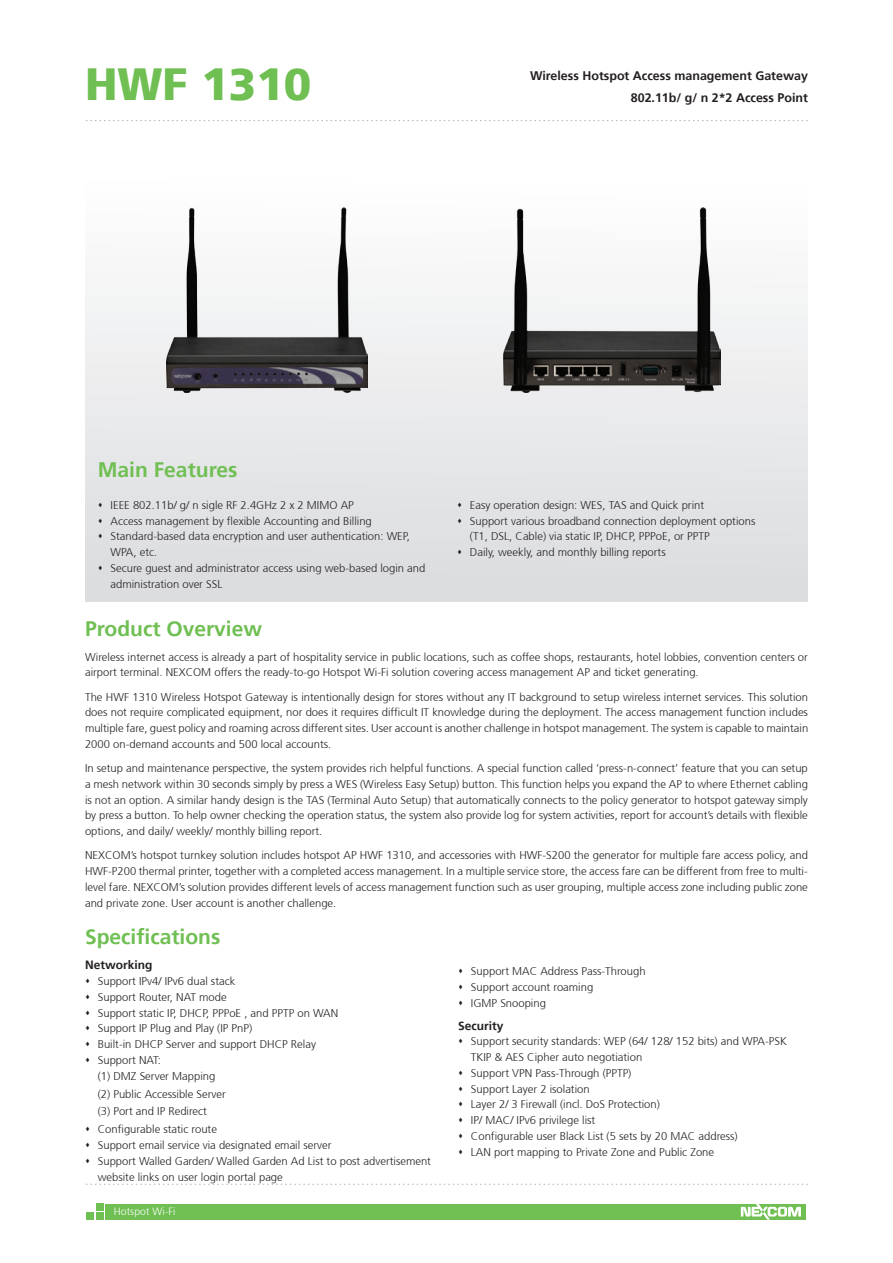
<style>
.page{position:relative;width:893px;height:1263px;background:#fff}
.page>*{position:absolute;margin:0;border:0;box-sizing:border-box;transform-origin:0 0}
.model_name{font:900 45px "Frutiger 75";color:#6fbf53}
.t1{font:700 21px "Frutiger 65";color:#6fbf53}
.model_describe{font:700 12.45px "Frutiger 65";color:#231f20}
.item{font:700 12px "Frutiger 65";color:#231f20}
.product_overview{font:300 11.25px/15.8px "Frutiger 45";color:#231f20;text-align:justify}
.content{font:300 11.25px/15.8px "Frutiger 45";color:#231f20}
.order_info{font:300 11.25px "Frutiger 45";color:#231f20}
.series_no{font:300 10.5px "Frutiger 45";color:#fff}
</style>
<div class="page">
<svg style="left:86px;top:120px;width:722px;height:1px"></svg>
<svg style="left:86px;top:1184px;width:722px;height:1px"></svg>
<div style="left:85px;top:135px;width:723px;height:466px;background:linear-gradient(to bottom,#fff,#dadbde)"></div>
<div style="left:106px;top:1204px;width:700px;height:15px;background:#6fbf53"></div>
<div style="left:96px;top:1203px;width:7px;height:7px;background:#6fbf53"></div>
<div style="left:96px;top:1213px;width:7px;height:7px;background:#6fbf53"></div>
<div style="left:87px;top:1213px;width:7px;height:7px;background:#6fbf53"></div>
<svg style="left:741px;top:1204px;width:60px;height:15px"></svg>
<img style="left:166px;top:208px;width:201px;height:185px">
<img style="left:503px;top:207px;width:217px;height:185px">
<svg style="left:99px;top:502px;width:3px;height:5px"></svg>
<svg style="left:99px;top:518px;width:3px;height:5px"></svg>
<svg style="left:99px;top:534px;width:3px;height:4px"></svg>
<svg style="left:99px;top:565px;width:3px;height:5px"></svg>
<svg style="left:458px;top:502px;width:3px;height:5px"></svg>
<svg style="left:458px;top:518px;width:3px;height:5px"></svg>
<svg style="left:458px;top:550px;width:3px;height:4px"></svg>
<p class="model_name" style="left:85px;top:57px;width:228px">HWF 1310</p>
<p class="model_describe" style="left:530px;top:68px;width:279px">Wireless Hotspot Access management Gateway</p>
<p class="model_describe" style="left:631px;top:90px;width:179px">802.11b/ g/ n 2*2 Access Point</p>
<p class="t1" style="left:98px;top:458px;width:141px">Main Features</p>
<p class="content" style="left:111px;top:497px;width:245px">IEEE 802.11b/ g/ n sigle RF 2.4GHz 2 x 2 MIMO AP</p>
<p class="content" style="left:111px;top:513px;width:263px">Access management by flexible Accounting and Billing</p>
<p class="content" style="left:111px;top:529px;width:301px">Standard-based data encryption and user authentication: WEP,<br>WPA, etc.</p>
<p class="content" style="left:111px;top:560px;width:316px">Secure guest and administrator access using web-based login and administration over SSL</p>
<p class="content" style="left:470px;top:497px;width:236px">Easy operation design: WES, TAS and Quick print</p>
<p class="content" style="left:470px;top:513px;width:287px">Support various broadband connection deployment options (T1, DSL, Cable) via static IP, DHCP, PPPoE, or PPTP</p>
<p class="content" style="left:470px;top:544px;width:197px">Daily, weekly, and monthly billing reports</p>
<p class="t1" style="left:85px;top:617px;width:179px">Product Overview</p>
<p class="product_overview" style="left:85px;top:649px;width:724px">Wireless internet access is already a part of hospitality service in public locations, such as coffee shops, restaurants, hotel lobbies, convention centers or airport terminal. NEXCOM offers the ready-to-go Hotspot Wi-Fi solution covering access management AP and ticket generating.</p>
<p class="product_overview" style="left:85px;top:689px;width:725px">The HWF 1310 Wireless Hotspot Gateway is intentionally design for stores without any IT background to setup wireless internet services. This solution does not require complicated equipment, nor does it requires difficult IT knowledge during the deployment. The access management function includes multiple fare, guest policy and roaming across different sites. User account is another challenge in hotspot management. The system is capable to maintain 2000 on-demand accounts and 500 local accounts.</p>
<p class="product_overview" style="left:85px;top:760px;width:724px">In setup and maintenance perspective, the system provides rich helpful functions. A special function called ‘press-n-connect’ feature that you can setup a mesh network within 30 seconds simply by press a WES (Wireless Easy Setup) button. This function helps you expand the AP to where Ethernet cabling is not an option. A similar handy design is the TAS (Terminal Auto Setup) that automatically connects to the policy generator to hotspot gateway simply by press a button. To help owner checking the operation status, the system also provide log for system activities, report for account’s details with flexible options, and daily/ weekly/ monthly billing report.</p>
<p class="product_overview" style="left:85px;top:848px;width:724px">NEXCOM’s hotspot turnkey solution includes hotspot AP HWF 1310, and accessories with HWF-S200 the generator for multiple fare access policy, and HWF-P200 thermal printer, together with a completed access management. In a multiple service store, the access fare can be different from free to multi&shy;level fare. NEXCOM’s solution provides different levels of access management function such as user grouping, multiple access zone including public zone and private zone. User account is another challenge.</p>
<p class="t1" style="left:85px;top:925px;width:137px">Specifications</p>
<p class="item" style="left:85px;top:958px;width:69px">Networking</p>
<p class="content" style="left:98px;top:973px;width:139px">Support IPv4/ IPv6 dual stack</p>
<p class="content" style="left:98px;top:989px;width:130px">Support Router, NAT mode</p>
<p class="content" style="left:98px;top:1005px;width:242px">Support static IP, DHCP, PPPoE , and PPTP on WAN</p>
<p class="content" style="left:98px;top:1021px;width:156px">Support IP Plug and Play (IP PnP)</p>
<p class="content" style="left:98px;top:1036px;width:220px">Built-in DHCP Server and support DHCP Relay</p>
<p class="content" style="left:98px;top:1052px;width:65px">Support NAT:</p>
<p class="order_info" style="left:98px;top:1069px;width:119px">(1) DMZ Server Mapping</p>
<p class="order_info" style="left:98px;top:1087px;width:130px">(2) Public Accessible Server</p>
<p class="order_info" style="left:98px;top:1105px;width:111px">(3) Port and IP Redirect</p>
<p class="content" style="left:98px;top:1122px;width:121px">Configurable static route</p>
<p class="content" style="left:98px;top:1137px;width:235px">Support email service via designated email server</p>
<p class="content" style="left:98px;top:1153px;width:335px">Support Walled Garden/ Walled Garden Ad List to post advertisement website links on user login portal page</p>
<p class="series_no" style="left:114px;top:1205px;width:63px">Hotspot Wi-Fi</p>
<p class="content" style="left:471px;top:964px;width:176px">Support MAC Address Pass-Through</p>
<p class="content" style="left:471px;top:979px;width:124px">Support account roaming</p>
<p class="content" style="left:471px;top:995px;width:77px">IGMP Snooping</p>
<p class="item" style="left:458px;top:1018px;width:47px">Security</p>
<p class="content" style="left:471px;top:1034px;width:317px">Support security standards: WEP (64/ 128/ 152 bits) and WPA-PSK<br>TKIP &amp; AES Cipher auto negotiation</p>
<p class="content" style="left:471px;top:1065px;width:162px">Support VPN Pass-Through (PPTP)</p>
<p class="content" style="left:471px;top:1081px;width:120px">Support Layer 2 isolation</p>
<p class="content" style="left:471px;top:1097px;width:190px">Layer 2/ 3 Firewall (incl. DoS Protection)</p>
<p class="content" style="left:471px;top:1112px;width:126px">IP/ MAC/ IPv6 privilege list</p>
<p class="content" style="left:471px;top:1128px;width:268px">Configurable user Black List (5 sets by 20 MAC address)</p>
<p class="content" style="left:471px;top:1144px;width:245px">LAN port mapping to Private Zone and Public Zone</p>
</div>
